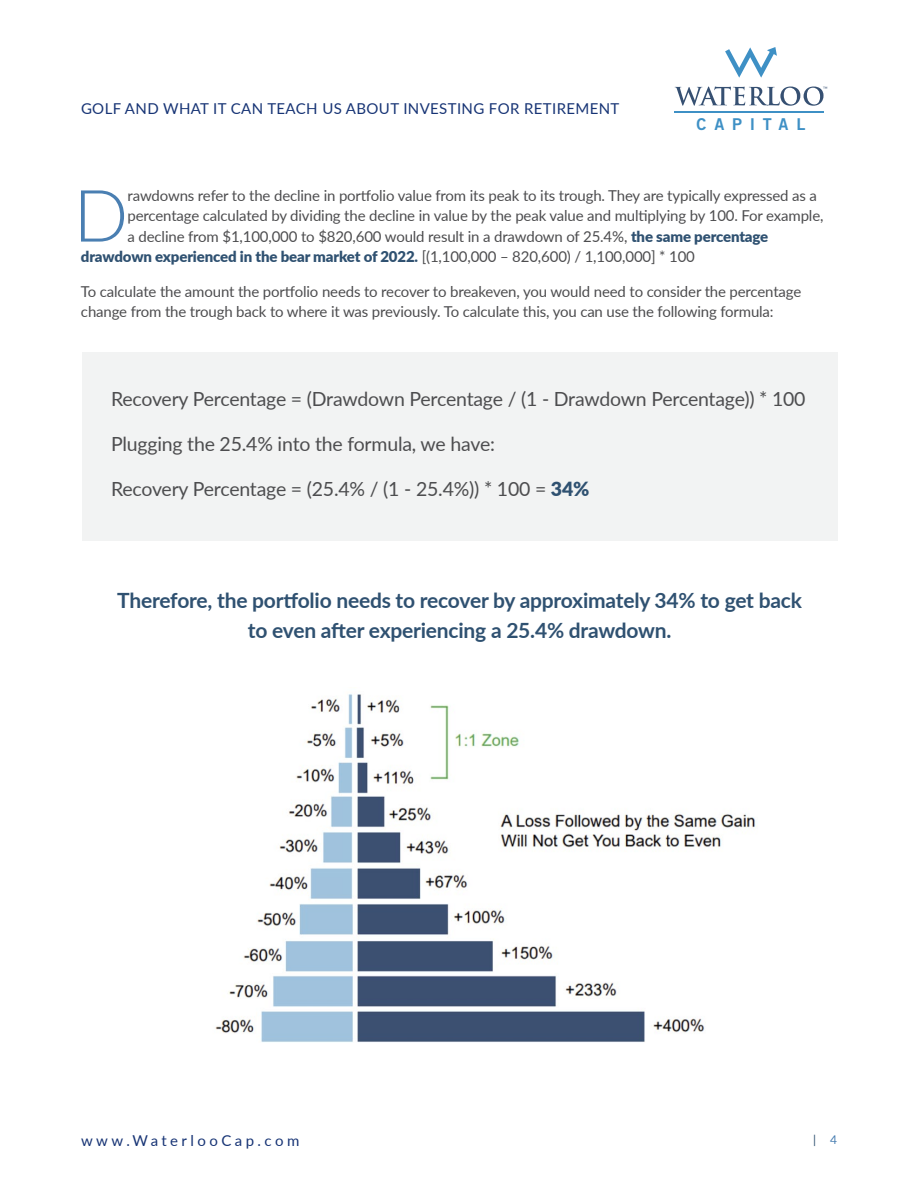
<style>
.page{position:relative;width:918px;height:1188px;background:#fff}
.page>*{position:absolute;margin:0;border:0;box-sizing:border-box;transform-origin:0 0}
.t1{font:300 72.3px "Lato";color:#4a7fb2}
.t2{font:700 21px/30px "Lato";letter-spacing:-.01em;color:#2f5171;text-align:center}
.t3{font:19.5px "Lato";letter-spacing:-.01em;color:#4d4d4f}
.t4{font:16.35px "Trade Gothic Bold Two";letter-spacing:.47em;color:#3e90c5}
.t5{font:15px/20.2px "Lato";letter-spacing:-.01em;color:#4d4d4f}
.t6{font:900 15px "Lato";letter-spacing:-.01em;color:#2f5171}
.t7{font:15px "Lato";letter-spacing:.025em;color:#173475}
.t8{font:15px "Lato";letter-spacing:.23em;color:#173475}
.t9{font:12px "Lato";color:#2f5171}
.t10{font:4.5px "Trade Gothic Cond Eighteen";color:#365072}
.s1{font-weight:900;color:#2f5171}
.s2{font-weight:400;color:#4d4d4f}
.s3{color:#4a7fb2}
</style>
<div class="page">
<div style="left:82px;top:352px;width:756px;height:189px;background:#f2f3f3"></div>
<svg style="left:675px;top:87px;width:149px;height:19px"></svg>
<svg style="left:725px;top:47px;width:52px;height:31px"></svg>
<hr style="left:675px;top:111px;width:149px;height:1px;background:#3e90c5">
<img style="left:215px;top:694px;width:541px;height:348px">
<p class="t7" style="left:81px;top:98px;width:540px">GOLF AND WHAT IT CAN TEACH US ABOUT INVESTING FOR RETIREMENT</p>
<p class="t4" style="left:696px;top:114px;width:111px">CAPITAL</p>
<p class="t10" style="left:823px;top:86px;width:6px">™</p>
<h1 class="t1" style="left:73px;top:165px;width:56px">D</h1>
<p class="t5" style="left:128px;top:185px;width:691px">rawdowns refer to the decline in portfolio value from its peak to its trough. They are typically expressed as a</p>
<p class="t5" style="left:128px;top:205px;width:697px">percentage calculated by dividing the decline in value by the peak value and multiplying by 100. For example,</p>
<p class="t5" style="left:128px;top:225px;width:642px">a decline from $1,100,000 to $820,600 would result in a drawdown of 25.4%, <span class="s1">the same percentage</span></p>
<p class="t6" style="left:81px;top:245px;width:615px">drawdown experienced in the bear market of 2022. <span class="s2">[(1,100,000 – 820,600) / 1,100,000] * 100</span></p>
<p class="t5" style="left:81px;top:281px;width:722px">To calculate the amount the portfolio needs to recover to breakeven, you would need to consider the percentage change from the trough back to where it was previously. To calculate this, you can use the following formula:</p>
<h3 class="t3" style="left:111px;top:385px;width:696px">Recovery Percentage = (Drawdown Percentage / (1 - Drawdown Percentage)) * 100</h3>
<h3 class="t3" style="left:111px;top:430px;width:385px">Plugging the 25.4% into the formula, we have:</h3>
<h3 class="t3" style="left:111px;top:475px;width:480px">Recovery Percentage = (25.4% / (1 - 25.4%)) * 100 = <span class="s1">34%</span></h3>
<h2 class="t2" style="left:117px;top:584px;width:686px">Therefore, the portfolio needs to recover by approximately 34% to get back to even after experiencing a 25.4% drawdown.</h2>
<p class="t8" style="left:81px;top:1130px;width:220px">www.WaterlooCap.com</p>
<p class="t9" style="left:813px;top:1131px;width:25px">| <span class="s3">4</span></p>
</div>
